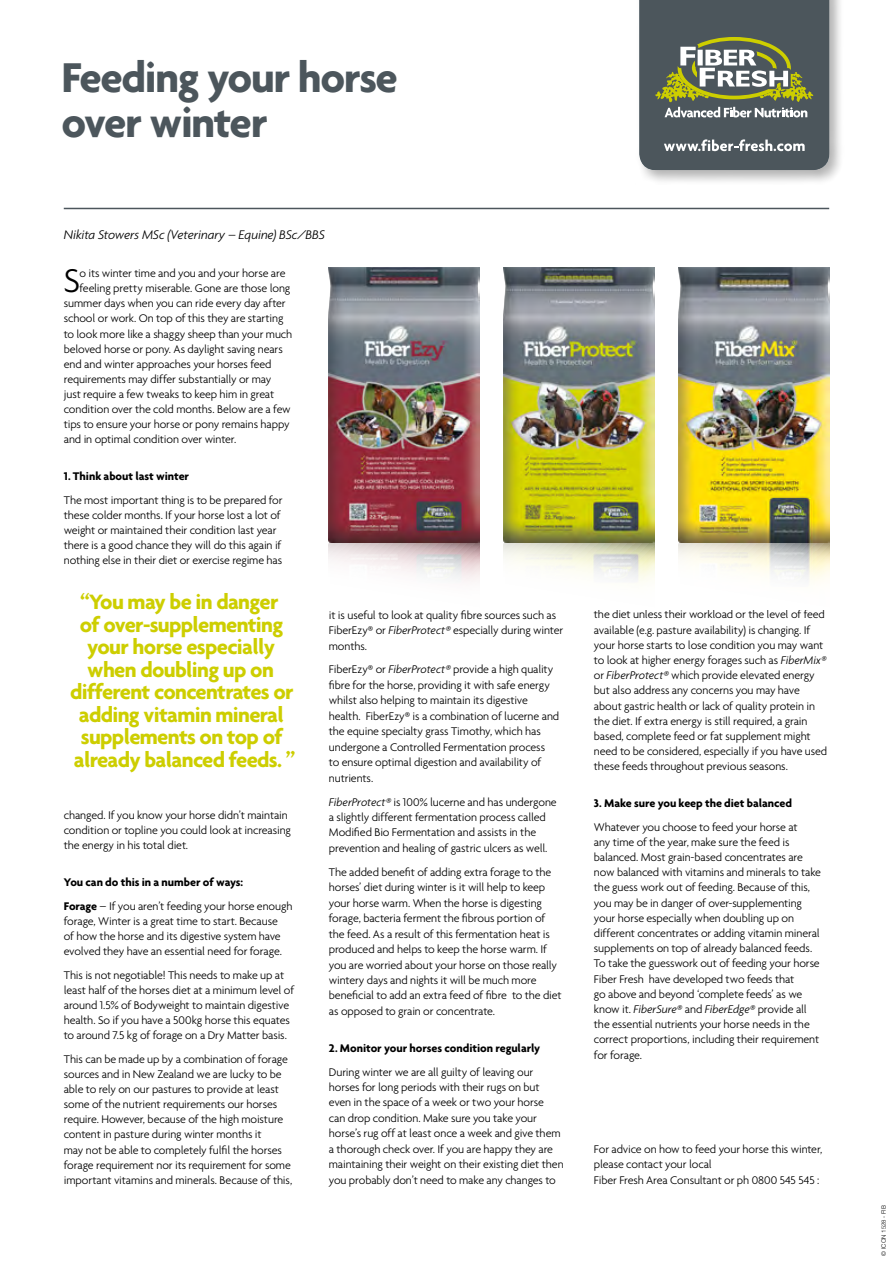
<style>
.page{position:relative;width:893px;height:1263px;background:#fff}
.page>*{position:absolute;margin:0;border:0;box-sizing:border-box;transform-origin:0 0}
.t1{font:700 45px/45px "Agenda";letter-spacing:-.03em;color:#4c565c}
.t2{font:300 35.55px "Agenda";color:#000}
.t3{font:700 22.5px/22.5px "Agenda";letter-spacing:-.03em;color:#cdce00;text-align:center}
.t4{font:italic 300 13.5px "Agenda";letter-spacing:-.015em;color:#000}
.t5{font:300 12px/15.1px "Agenda";letter-spacing:-.01em;color:#000}
.t6{font:700 12px/23.7px "Agenda";letter-spacing:-.005em;color:#000}
.t7{font:300 6px "Helvetica";color:#000}
.s1{font-weight:300}
.s2{font-style:italic}
</style>
<div class="page">
<hr style="left:64px;top:208px;width:765px;height:1px;background:#4c565c">
<div style="left:636px;top:0;width:209px;height:185px;background:#000;opacity:.3"></div>
<svg style="left:639px;top:0;width:190px;height:170px;background:#646c65"></svg>
<img style="left:329px;top:268px;width:151px;height:313px">
<img style="left:503px;top:268px;width:151px;height:314px">
<img style="left:678px;top:268px;width:151px;height:314px">
<h1 class="t1" style="left:62px;top:54px;width:338px">Feeding your horse over winter</h1>
<p class="t4" style="left:64px;top:226px;width:263px">Nikita Stowers MSc (Veterinary – Equine) BSc/BBS</p>
<h2 class="t2" style="left:64px;top:260px;width:18px">S</h2>
<p class="t5" style="left:79px;top:265px;width:207px">o its winter time and you and your horse are</p>
<p class="t5" style="left:79px;top:280px;width:212px">feeling pretty miserable. Gone are those long</p>
<p class="t5" style="left:64px;top:296px;width:223px">summer days when you can ride every day after</p>
<p class="t5" style="left:64px;top:311px;width:221px">school or work. On top of this they are starting</p>
<p class="t5" style="left:64px;top:326px;width:230px">to look more like a shaggy sheep than your much</p>
<p class="t5" style="left:64px;top:341px;width:221px">beloved horse or pony. As daylight saving nears</p>
<p class="t5" style="left:64px;top:356px;width:209px">end and winter approaches your horses feed</p>
<p class="t5" style="left:64px;top:371px;width:209px">requirements may differ substantially or may</p>
<p class="t5" style="left:64px;top:386px;width:212px">just require a few tweaks to keep him in great</p>
<p class="t5" style="left:64px;top:402px;width:228px">condition over the cold months. Below are a few</p>
<p class="t5" style="left:64px;top:417px;width:227px">tips to ensure your horse or pony remains happy</p>
<p class="t5" style="left:64px;top:432px;width:174px">and in optimal condition over winter.</p>
<p class="t6" style="left:64px;top:464px;width:127px">1. Think about last winter</p>
<p class="t5" style="left:64px;top:492px;width:220px">The most important thing is to be prepared for these colder months. If your horse lost a lot of weight or maintained their condition last year there is a good chance they will do this again if nothing else in their diet or exercise regime has</p>
<h3 class="t3" style="left:70px;top:590px;width:227px">“You may be in danger<br>of over-supplementing your horse especially when doubling up on different concentrates or adding vitamin mineral supplements on top of already balanced feeds. ”</h3>
<p class="t5" style="left:64px;top:807px;width:229px">changed. If you know your horse didn’t maintain condition or topline you could look at increasing the energy in his total diet.</p>
<p class="t6" style="left:64px;top:870px;width:230px">You can do this in a number of ways:<br>Forage <span class="s1">– If you aren’t feeding your horse enough</span></p>
<p class="t5" style="left:64px;top:913px;width:220px">forage, Winter is a great time to start. Because of how the horse and its digestive system have evolved they have an essential need for forage.</p>
<p class="t5" style="left:64px;top:967px;width:232px">This is not negotiable! This needs to make up at least half of the horses diet at a minimum level of around 1.5% of Bodyweight to maintain digestive health. So if you have a 500kg horse this equates to around 7.5 kg of forage on a Dry Matter basis.</p>
<p class="t5" style="left:64px;top:1051px;width:230px">This can be made up by a combination of forage sources and in New Zealand we are lucky to be able to rely on our pastures to provide at least some of the nutrient requirements our horses require. However, because of the high moisture content in pasture during winter months it<br>may not be able to completely fulfil the horses forage requirement nor its requirement for some important vitamins and minerals. Because of this,</p>
<p class="t5" style="left:329px;top:607px;width:236px">it is useful to look at quality fibre sources such as<br>FiberEzy® or <span class="s2">FiberProtect®</span> especially during winter months.</p>
<p class="t5" style="left:329px;top:662px;width:232px">FiberEzy® or <span class="s2">FiberProtect®</span> provide a high quality fibre for the horse, providing it with safe energy whilst also helping to maintain its digestive health. FiberEzy® is a combination of lucerne and the equine specialty grass Timothy, which has undergone a Controlled Fermentation process<br>to ensure optimal digestion and availability of nutrients.</p>
<p class="t5" style="left:329px;top:794px;width:229px"><span class="s2">FiberProtect®</span> is 100% lucerne and has undergone a slightly different fermentation process called Modified Bio Fermentation and assists in the prevention and healing of gastric ulcers as well.</p>
<p class="t5" style="left:329px;top:864px;width:234px">The added benefit of adding extra forage to the horses’ diet during winter is it will help to keep your horse warm. When the horse is digesting forage, bacteria ferment the fibrous portion of the feed. As a result of this fermentation heat is produced and helps to keep the horse warm. If you are worried about your horse on those really wintery days and nights it will be much more beneficial to add an extra feed of fibre to the diet as opposed to grain or concentrate.</p>
<p class="t6" style="left:329px;top:1035px;width:213px">2. Monitor your horses condition regularly</p>
<p class="t5" style="left:329px;top:1064px;width:236px">During winter we are all guilty of leaving our horses for long periods with their rugs on but even in the space of a week or two your horse<br>can drop condition. Make sure you take your horse’s rug off at least once a week and give them a thorough check over. If you are happy they are maintaining their weight on their existing diet then you probably don’t need to make any changes to</p>
<p class="t5" style="left:594px;top:607px;width:235px">the diet unless their workload or the level of feed available (e.g. pasture availability) is changing. If your horse starts to lose condition you may want to look at higher energy forages such as <span class="s2">FiberMix® </span>or <span class="s2">FiberProtect®</span> which provide elevated energy but also address any concerns you may have about gastric health or lack of quality protein in the diet. If extra energy is still required, a grain based, complete feed or fat supplement might need to be considered, especially if you have used these feeds throughout previous seasons.</p>
<p class="t6" style="left:594px;top:791px;width:200px">3. Make sure you keep the diet balanced</p>
<p class="t5" style="left:594px;top:819px;width:229px">Whatever you choose to feed your horse at<br>any time of the year, make sure the feed is balanced. Most grain-based concentrates are now balanced with vitamins and minerals to take the guess work out of feeding. Because of this, you may be in danger of over-supplementing your horse especially when doubling up on different concentrates or adding vitamin mineral supplements on top of already balanced feeds.<br>To take the guesswork out of feeding your horse Fiber Fresh have developed two feeds that<br>go above and beyond ‘complete feeds’ as we know it. <span class="s2">FiberSure®</span> and <span class="s2">FiberEdge®</span> provide all the essential nutrients your horse needs in the correct proportions, including their requirement for forage.</p>
<p class="t5" style="left:594px;top:1142px;width:230px">For advice on how to feed your horse this winter, please contact your local<br>Fiber Fresh Area Consultant or ph 0800 545 545 :</p>
<p class="t7" style="left:879px;top:1256px;width:52px;rotate:-90deg">© ICON 1528 - FIB</p>
</div>
